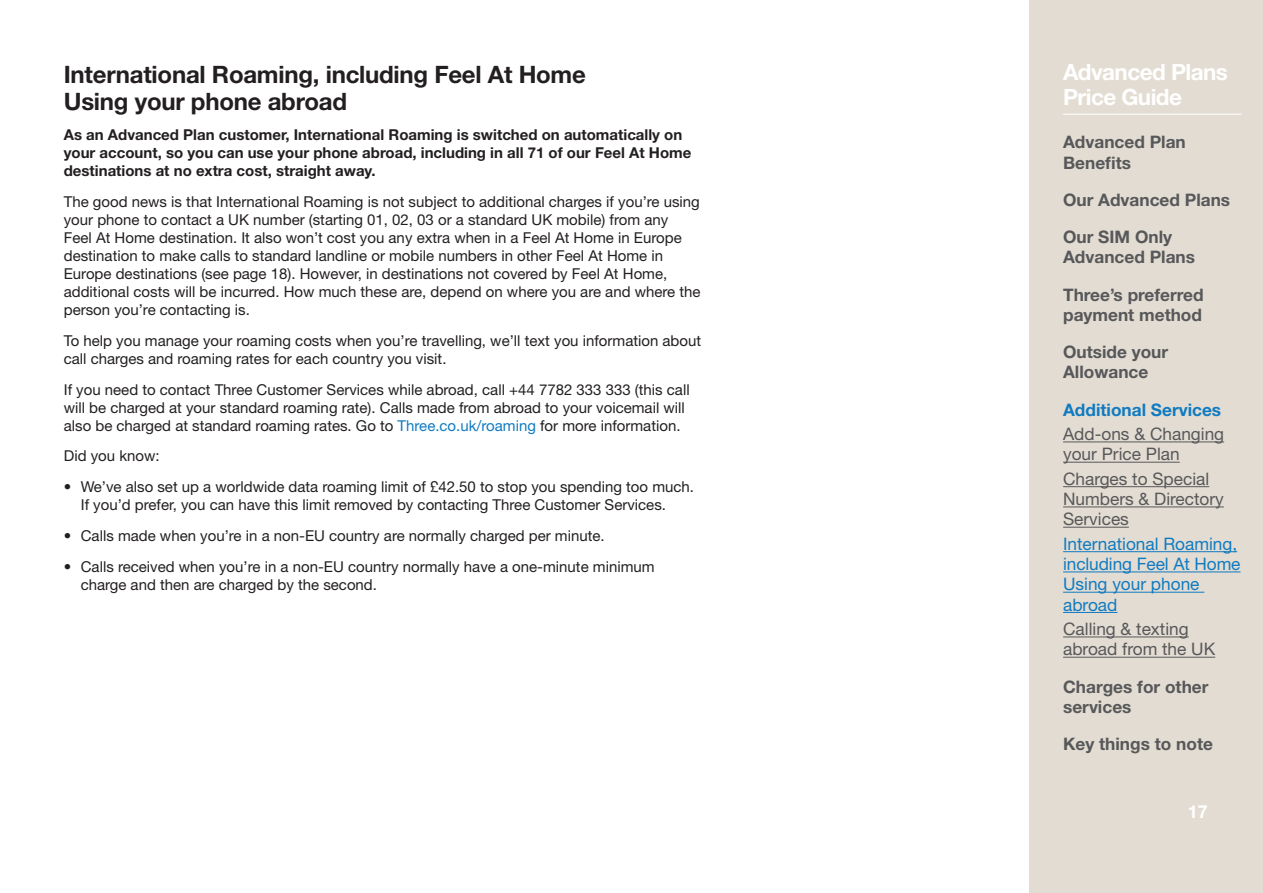
<style>
.page{position:relative;width:1263px;height:893px;background:#fff}
.page>*{position:absolute;margin:0;border:0;box-sizing:border-box;transform-origin:0 0}
.titles_h2{font:700 24px/27px "Helvetica Neue LT";letter-spacing:-.01em;color:#231f20}
.t1{font:700 22.5px/25.5px "Helvetica Neue LT";letter-spacing:-.025em;color:#fff}
.t2{font:700 18px "Helvetica Neue LT";color:#fff}
.toc_1{font:700 17.25px/20.2px "Helvetica Neue LT";color:#57585a}
.toc_2{font:17.25px/20.2px "Helvetica Neue LT";color:#57585a}
.toc_2-2{font:17.25px/20.2px "Helvetica Neue LT";color:#107bc1}
.toc_1-2{font:700 17.25px "Helvetica Neue LT";color:#107bc1}
.text_body{font:15px/18px "Helvetica Neue LT";color:#231f20}
.text_bullets{font:15px/18px "Helvetica Neue LT";color:#231f20}
.text_body-2{font:700 15px/18px "Helvetica Neue LT";color:#231f20}
.s1{color:#107bc1}
</style>
<div class="page">
<div style="left:1029px;top:0;width:234px;height:893px;background:#e3dcd2"></div>
<hr style="left:1063px;top:114px;width:179px;height:1px;background:#fff">
<hr style="left:1063px;top:441px;width:161px;height:1px;background:#57585a">
<hr style="left:1063px;top:462px;width:117px;height:1px;background:#57585a">
<hr style="left:1063px;top:486px;width:146px;height:1px;background:#57585a">
<hr style="left:1063px;top:506px;width:161px;height:1px;background:#57585a">
<hr style="left:1063px;top:527px;width:66px;height:1px;background:#57585a">
<hr style="left:1063px;top:551px;width:174px;height:1px;background:#107bc1">
<hr style="left:1063px;top:571px;width:177px;height:1px;background:#107bc1">
<hr style="left:1063px;top:592px;width:141px;height:1px;background:#107bc1">
<hr style="left:1063px;top:612px;width:54px;height:1px;background:#107bc1">
<hr style="left:1063px;top:636px;width:126px;height:1px;background:#57585a">
<hr style="left:1063px;top:657px;width:152px;height:1px;background:#57585a">
<p class="titles_h2" style="left:64px;top:60px;width:524px">International Roaming, including Feel At Home<br>Using your phone abroad</p>
<p class="text_body-2" style="left:64px;top:126px;width:629px">As an Advanced Plan customer, International Roaming is switched on automatically on your account, so you can use your phone abroad, including in all 71 of our Feel At Home destinations at no extra cost, straight away.</p>
<p class="text_body" style="left:64px;top:193px;width:638px">The good news is that International Roaming is not subject to additional charges if you’re using your phone to contact a UK number (starting 01, 02, 03 or a standard UK mobile) from any<br>Feel At Home destination. It also won’t cost you any extra when in a Feel At Home in Europe destination to make calls to standard landline or mobile numbers in other Feel At Home in Europe destinations (see page 18). However, in destinations not covered by Feel At Home, additional costs will be incurred. How much these are, depend on where you are and where the person you’re contacting is.</p>
<p class="text_body" style="left:64px;top:331px;width:639px">To help you manage your roaming costs when you’re travelling, we’ll text you information about call charges and roaming rates for each country you visit.</p>
<p class="text_body" style="left:64px;top:380px;width:627px">If you need to contact Three Customer Services while abroad, call +44 7782 333 333 (this call will be charged at your standard roaming rate). Calls made from abroad to your voicemail will also be charged at standard roaming rates. Go to <span class="s1">Three.co.uk/roaming</span> for more information.</p>
<p class="text_body" style="left:64px;top:447px;width:97px">Did you know:</p>
<p class="text_bullets" style="left:81px;top:478px;width:615px;text-indent:-17px">• We’ve also set up a worldwide data roaming limit of £42.50 to stop you spending too much.<br>If you’d prefer, you can have this limit removed by contacting Three Customer Services.</p>
<p class="text_bullets" style="left:64px;top:526px;width:542px">• Calls made when you’re in a non-EU country are normally charged per minute.</p>
<p class="text_bullets" style="left:81px;top:557px;width:575px;text-indent:-17px">• Calls received when you’re in a non-EU country normally have a one-minute minimum charge and then are charged by the second.</p>
<h2 class="t1" style="left:1063px;top:59px;width:166px">Advanced Plans<br>Price Guide</h2>
<p class="toc_1" style="left:1063px;top:132px;width:124px">Advanced Plan<br>Benefits</p>
<p class="toc_1" style="left:1063px;top:189px;width:169px">Our Advanced Plans</p>
<p class="toc_1" style="left:1063px;top:226px;width:133px">Our SIM Only<br>Advanced Plans</p>
<p class="toc_1" style="left:1063px;top:284px;width:142px">Three’s preferred payment method</p>
<p class="toc_1" style="left:1063px;top:342px;width:107px">Outside your<br>Allowance</p>
<p class="toc_1-2" style="left:1063px;top:399px;width:160px">Additional Services</p>
<p class="toc_2" style="left:1063px;top:424px;width:163px">Add-ons &amp; Changing your Price Plan</p>
<p class="toc_2" style="left:1063px;top:468px;width:162px">Charges to Special<br>Numbers &amp; Directory<br>Services</p>
<p class="toc_2-2" style="left:1063px;top:533px;width:179px">International Roaming, including Feel At Home<br>Using your phone abroad</p>
<p class="toc_2" style="left:1063px;top:619px;width:154px">Calling &amp; texting abroad from the UK</p>
<p class="toc_1" style="left:1063px;top:676px;width:147px">Charges for other services</p>
<p class="toc_1" style="left:1063px;top:734px;width:151px">Key things to note</p>
<p class="t2" style="left:1188px;top:801px;width:22px">17</p>
</div>
